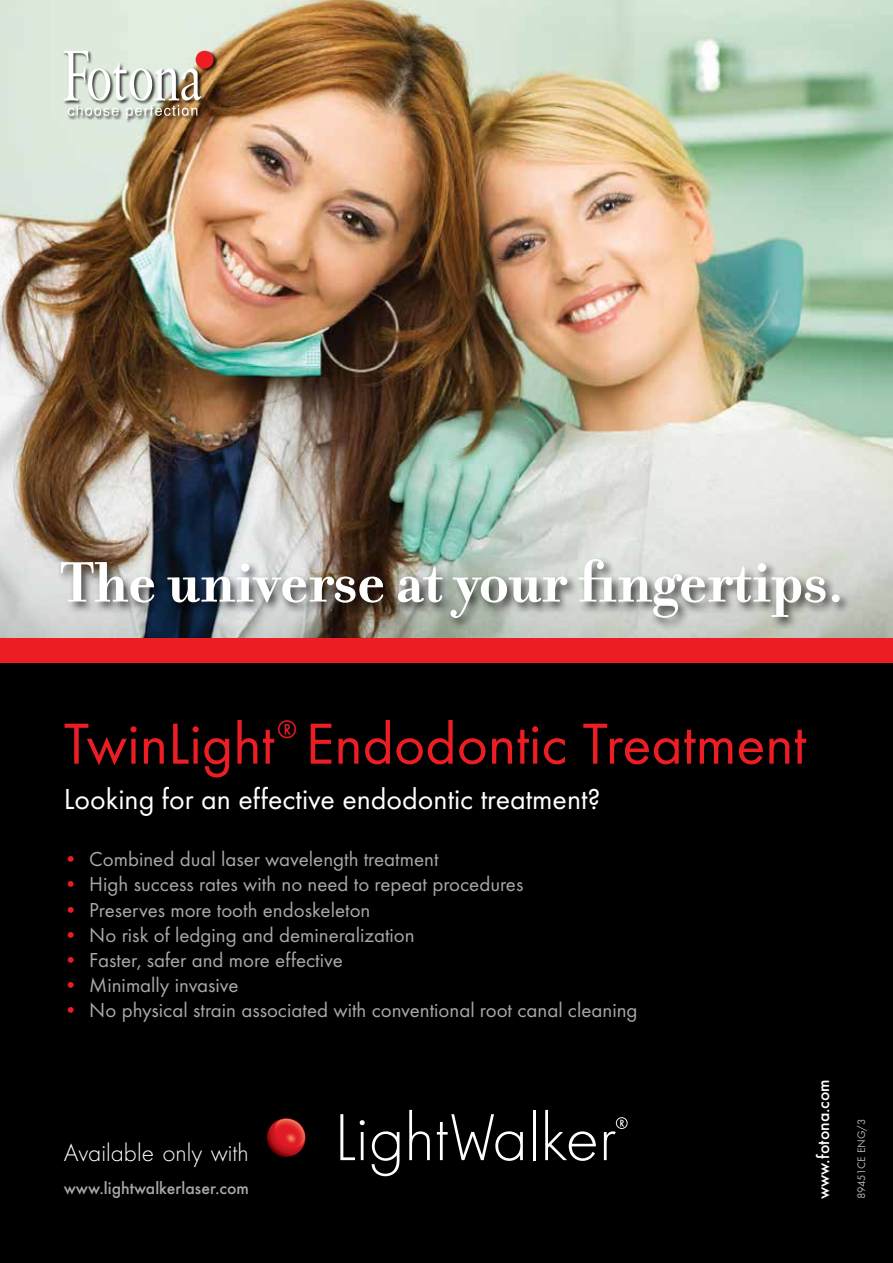
<style>
.page{position:relative;width:893px;height:1263px;background:#fff}
.page>*{position:absolute;margin:0;border:0;box-sizing:border-box;transform-origin:0 0}
.t1{font:700 61.35px "Filosofia";color:#fff}
.t2{font:60px "Futura TEE";color:#ed1d24}
.t3{font:30px "Futura TEE";color:#fff}
.t4{font:26.25px "Futura TEE";color:#ed1d24}
.t5{font:25.5px "Futura TEE Ligh";color:#fff}
.t6{font:21px "Futura TEE";color:#a7a9ac}
.t7{font:500 17.7px "Futura TEE";color:#a7a9ac}
.t8{font:500 17.7px "Futura TEE";color:#fff}
.t9{font:11.25px "Futura TEE";color:#b1b4b6}
.s1{color:#ed1d24}
</style>
<div class="page">
<img style="left:0;top:0;width:893px;height:639px">
<div style="left:0;top:653px;width:893px;height:610px;background:#000"></div>
<div style="left:0;top:639px;width:893px;height:24px;background:#ed1d24"></div>
<div style="left:57px;top:555px;width:795px;height:75px;background:#000;opacity:.75"></div>
<div style="left:64px;top:51px;width:154px;height:73px;background:#000;opacity:.75"></div>
<img style="left:64px;top:51px;width:149px;height:68px">
<svg style="left:340px;top:1114px;width:25px;height:46px"></svg>
<svg style="left:372px;top:1131px;width:27px;height:45px"></svg>
<svg style="left:409px;top:1110px;width:21px;height:50px"></svg>
<hr style="left:533px;top:1110px;width:2px;height:50px;background:#fff">
<svg style="left:545px;top:1110px;width:51px;height:51px"></svg>
<svg style="left:437px;top:1114px;width:86px;height:47px"></svg>
<svg style="left:267px;top:1118px;width:39px;height:39px"></svg>
<svg style="left:604px;top:1117px;width:24px;height:43px"></svg>
<h1 class="t1" style="left:60px;top:546px;width:785px">The universe at your fingertips.</h1>
<h2 class="t2" style="left:64px;top:708px;width:212px">TwinLight</h2>
<p class="t4" style="left:277px;top:714px;width:21px">®</p>
<h2 class="t2" style="left:305px;top:708px;width:502px">Endodontic Treatment</h2>
<h3 class="t3" style="left:64px;top:781px;width:538px">Looking for an effective endodontic treatment?</h3>
<p class="t6" style="left:64px;top:847px;width:376px"><span class="s1">•</span> Combined dual laser wavelength treatment</p>
<p class="t6" style="left:64px;top:872px;width:461px"><span class="s1">•</span> High success rates with no need to repeat procedures</p>
<p class="t6" style="left:64px;top:897px;width:308px"><span class="s1">•</span> Preserves more tooth endoskeleton</p>
<p class="t6" style="left:64px;top:922px;width:352px"><span class="s1">•</span> No risk of ledging and demineralization</p>
<p class="t6" style="left:64px;top:947px;width:281px"><span class="s1">•</span> Faster, safer and more effective</p>
<p class="t6" style="left:64px;top:973px;width:176px"><span class="s1">•</span> Minimally invasive</p>
<p class="t6" style="left:64px;top:998px;width:575px"><span class="s1">•</span> No physical strain associated with conventional root canal cleaning</p>
<p class="t5" style="left:64px;top:1138px;width:186px">Available only with</p>
<p class="t7" style="left:64px;top:1178px;width:187px">www.lightwalkerlaser.com</p>
<p class="t8" style="left:813px;top:1199px;width:122px;rotate:-90deg">www.fotona.com</p>
<p class="t9" style="left:854px;top:1199px;width:82px;rotate:-90deg">89451CE ENG/3</p>
</div>
